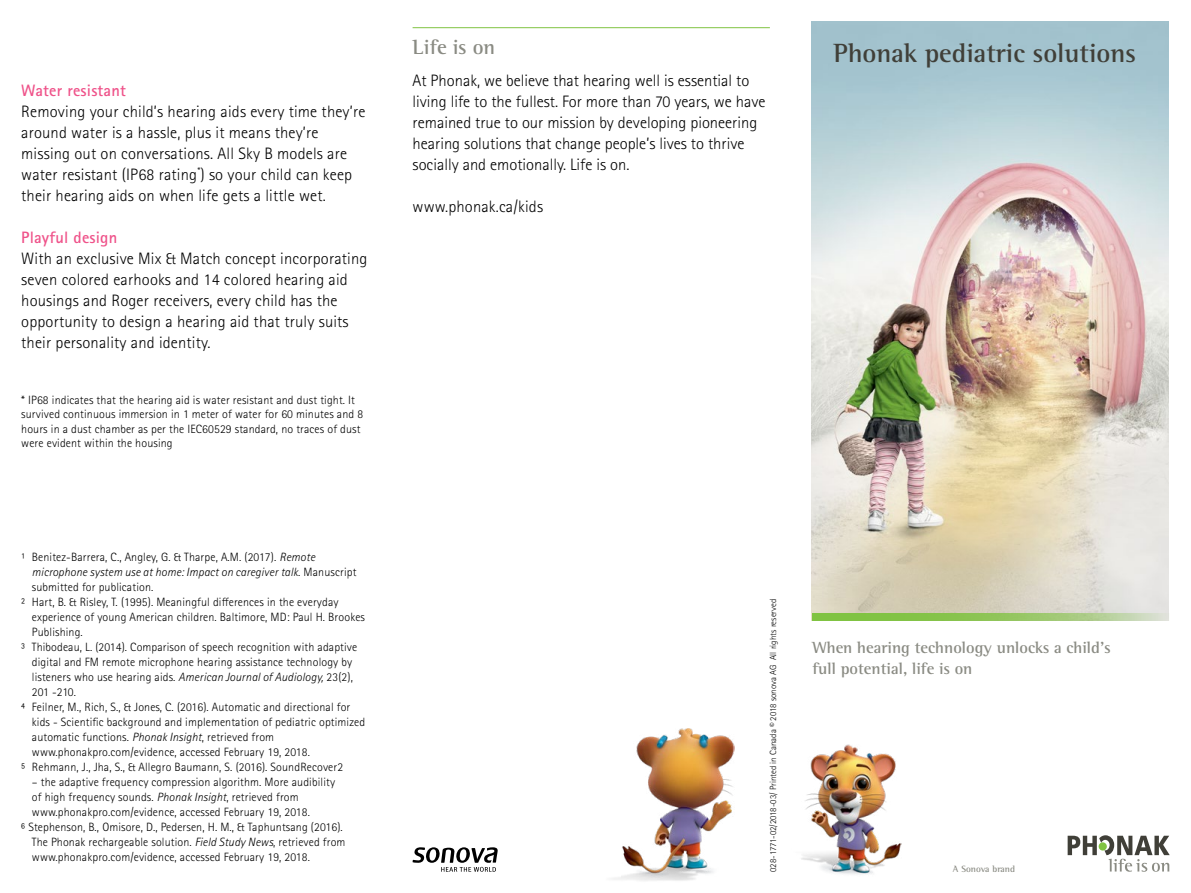
<style>
.page{position:relative;width:1191px;height:893px;background:#fff}
.page>*{position:absolute;margin:0;border:0;box-sizing:border-box;transform-origin:0 0}
.t1{font:700 27px "Rotis Semi Serif Pro";color:#403f38}
.t2{font:700 21px "Rotis Semi Serif Pro";color:#8a8b83}
.t3{font:300 16.5px/21px "Rotis Sans Serif Pro";letter-spacing:.01em;color:#000}
.t4{font:700 16.5px/21px "Rotis Semi Serif Pro";color:#8a8b83}
.t5{font:700 16.5px "Rotis Sans Serif Pro";letter-spacing:.01em;color:#ef538a}
.t6{font:300 12px/14.4px "Rotis Sans Serif Pro";letter-spacing:.01em;color:#000}
.t7{font:italic 300 12px "Rotis Sans Serif Pro";letter-spacing:.01em;color:#000}
.t8{font:700 9.3px "Rotis Semi Serif Pro";color:#8c8d85}
.t9{font:300 9px "Rotis Sans Serif Pro";color:#000}
.s1{font-style:italic}
.s2{font-style:normal}
</style>
<div class="page">
<img style="left:811px;top:21px;width:358px;height:600px">
<hr style="left:412px;top:27px;width:358px;height:1px;background:#80c342">
<svg style="left:1067px;top:835px;width:102px;height:37px"></svg>
<svg style="left:412px;top:847px;width:85px;height:25px"></svg>
<img style="left:613px;top:728px;width:121px;height:153px">
<img style="left:801px;top:744px;width:100px;height:130px">
<svg style="left:812px;top:613px;width:357px;height:8px;background:#99c96a"></svg>
<h3 class="t5" style="left:21px;top:80px;width:106px">Water resistant</h3>
<p class="t3" style="left:21px;top:101px;width:346px">Removing your child’s hearing aids every time they’re around water is a hassle, plus it means they’re missing out on conversations. All Sky B models are water resistant (IP68 rating<sup>*</sup>) so your child can keep their hearing aids on when life gets a little wet.</p>
<h3 class="t5" style="left:21px;top:227px;width:97px">Playful design</h3>
<p class="t3" style="left:21px;top:248px;width:348px">With an exclusive Mix &amp; Match concept incorporating seven colored earhooks and 14 colored hearing aid housings and Roger receivers, every child has the opportunity to design a hearing aid that truly suits their personality and identity.</p>
<p class="t6" style="left:21px;top:393px;width:343px">* IP68 indicates that the hearing aid is water resistant and dust tight. It survived continuous immersion in 1 meter of water for 60 minutes and 8 hours in a dust chamber as per the IEC60529 standard, no traces of dust were evident within the housing</p>
<p class="t6" style="left:21px;top:550px;width:295px">1 Benitez-Barrera, C., Angley, G. &amp; Tharpe, A.M. (2017). <span class="s1">Remote</span></p>
<p class="t7" style="left:32px;top:565px;width:326px">microphone system use at home: Impact on caregiver talk<span class="s2">. Manuscript</span></p>
<p class="t6" style="left:32px;top:580px;width:123px">submitted for publication.</p>
<p class="t6" style="left:21px;top:595px;width:319px">2 Hart, B. &amp; Risley, T. (1995). Meaningful differences in the everyday</p>
<p class="t6" style="left:32px;top:610px;width:335px">experience of young American children. Baltimore, MD: Paul H. Brookes</p>
<p class="t6" style="left:32px;top:625px;width:52px">Publishing.</p>
<p class="t6" style="left:21px;top:640px;width:337px">3 Thibodeau, L. (2014). Comparison of speech recognition with adaptive</p>
<p class="t6" style="left:32px;top:655px;width:322px">digital and FM remote microphone hearing assistance technology by</p>
<p class="t6" style="left:32px;top:670px;width:322px">listeners who use hearing aids. <span class="s1">American Journal of Audiology,</span> 23(2),</p>
<p class="t6" style="left:32px;top:685px;width:46px">201 -210.</p>
<p class="t6" style="left:21px;top:700px;width:331px">4 Feilner, M., Rich, S., &amp; Jones, C. (2016). Automatic and directional for</p>
<p class="t6" style="left:32px;top:715px;width:335px">kids - Scientific background and implementation of pediatric optimized</p>
<p class="t6" style="left:32px;top:730px;width:244px">automatic functions. <span class="s1">Phonak Insight</span>, retrieved from</p>
<p class="t6" style="left:32px;top:745px;width:279px">www.phonakpro.com/evidence, accessed February 19, 2018.</p>
<p class="t6" style="left:21px;top:760px;width:323px">5 Rehmann, J., Jha, S., &amp; Allegro Baumann, S. (2016). SoundRecover2</p>
<p class="t6" style="left:32px;top:775px;width:305px">– the adaptive frequency compression algorithm. More audibility</p>
<p class="t6" style="left:32px;top:790px;width:268px">of high frequency sounds. <span class="s1">Phonak Insight</span>, retrieved from</p>
<p class="t6" style="left:32px;top:805px;width:279px">www.phonakpro.com/evidence, accessed February 19, 2018.</p>
<p class="t6" style="left:21px;top:820px;width:323px">6 Stephenson, B., Omisore, D., Pedersen, H. M., &amp; Taphuntsang (2016).</p>
<p class="t6" style="left:32px;top:835px;width:315px">The Phonak rechargeable solution. <span class="s1">Field Study News</span>, retrieved from</p>
<p class="t6" style="left:32px;top:850px;width:279px">www.phonakpro.com/evidence, accessed February 19, 2018.</p>
<h2 class="t2" style="left:412px;top:34px;width:84px">Life is on</h2>
<h1 class="t1" style="left:833px;top:36px;width:304px">Phonak pediatric solutions</h1>
<p class="t3" style="left:412px;top:70px;width:354px">At Phonak, we believe that hearing well is essential to living life to the fullest. For more than 70 years, we have remained true to our mission by developing pioneering hearing solutions that change people’s lives to thrive socially and emotionally. Life is on.</p>
<h3 class="t3" style="left:412px;top:196px;width:132px">www.phonak.ca/kids</h3>
<p class="t9" style="left:768px;top:872px;width:274px;rotate:-90deg">028-1771-02/2018-03/ Printed in Canada © 2018 sonova AG All rights reserved</p>
<h3 class="t4" style="left:812px;top:637px;width:300px">When hearing technology unlocks a child’s full potential, life is on</h3>
<p class="t8" style="left:953px;top:863px;width:64px">A Sonova brand</p>
</div>
